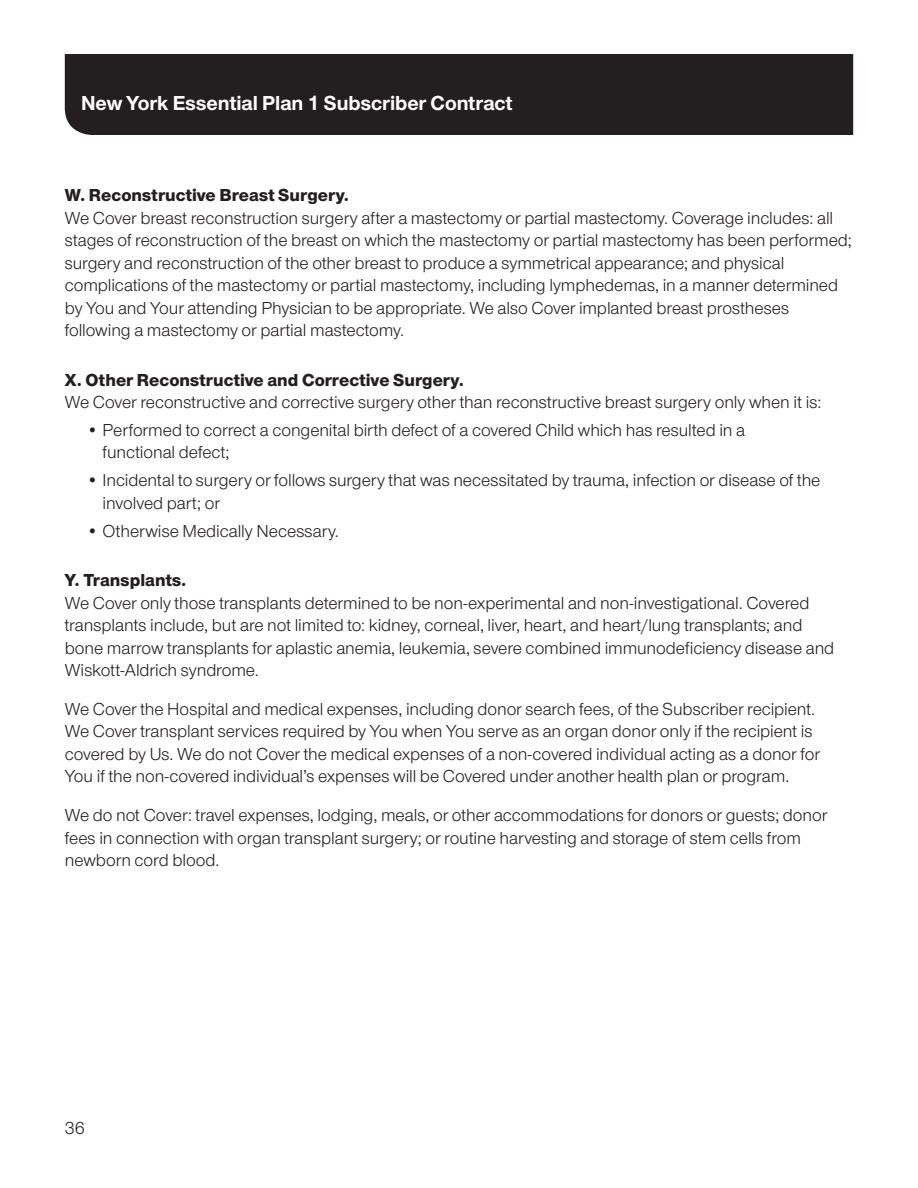
<style>
.page{position:relative;width:918px;height:1188px;background:#fff}
.page>*{position:absolute;margin:0;border:0;box-sizing:border-box;transform-origin:0 0}
.t1{font:700 21px "UHC Sans";color:#fff}
.Body___12_15{font:18px/22.5px "UHC Sans";letter-spacing:-.005em;color:#231f20}
.Body___bullets_12_15{font:18px/22.5px "UHC Sans";letter-spacing:-.005em;color:#231f20}
.Body_BEFORE_bullet{font:18px "UHC Sans";letter-spacing:-.005em;color:#231f20}
.SUB_Subhead___AFTER{font:800 18px "UHC Sans";color:#231f20}
.SUB_Subhead___12_15{font:800 18px "UHC Sans";color:#231f20}
</style>
<div class="page">
<div style="left:65px;top:54px;width:788px;height:81px;background:#231f20"></div>
<p class="t1" style="left:81px;top:88px;width:433px">New York Essential Plan 1 Subscriber Contract</p>
<p class="SUB_Subhead___AFTER" style="left:65px;top:182px;width:286px">W. Reconstructive Breast Surgery.</p>
<p class="Body___12_15" style="left:65px;top:206px;width:789px">We Cover breast reconstruction surgery after a mastectomy or partial mastectomy. Coverage includes: all stages of reconstruction of the breast on which the mastectomy or partial mastectomy has been performed; surgery and reconstruction of the other breast to produce a symmetrical appearance; and physical complications of the mastectomy or partial mastectomy, including lymphedemas, in a manner determined by You and Your attending Physician to be appropriate. We also Cover implanted breast prostheses following a mastectomy or partial mastectomy.</p>
<p class="SUB_Subhead___12_15" style="left:65px;top:367px;width:401px">X. Other Reconstructive and Corrective Surgery.</p>
<p class="Body_BEFORE_bullet" style="left:65px;top:390px;width:758px">We Cover reconstructive and corrective surgery other than reconstructive breast surgery only when it is:</p>
<p class="Body___bullets_12_15" style="left:103px;top:418px;width:644px;text-indent:-16px">• Performed to correct a congenital birth defect of a covered Child which has resulted in a functional defect;</p>
<p class="Body___bullets_12_15" style="left:103px;top:468px;width:719px;text-indent:-16px">• Incidental to surgery or follows surgery that was necessitated by trauma, infection or disease of the involved part; or</p>
<p class="Body___bullets_12_15" style="left:86px;top:519px;width:254px">• Otherwise Medically Necessary.</p>
<p class="SUB_Subhead___AFTER" style="left:65px;top:568px;width:123px">Y. Transplants.</p>
<p class="Body___12_15" style="left:65px;top:591px;width:771px">We Cover only those transplants determined to be non-experimental and non-investigational. Covered transplants include, but are not limited to: kidney, corneal, liver, heart, and heart/lung transplants; and bone marrow transplants for aplastic anemia, leukemia, severe combined immunodeficiency disease and Wiskott-Aldrich syndrome.</p>
<p class="Body___12_15" style="left:65px;top:697px;width:757px">We Cover the Hospital and medical expenses, including donor search fees, of the Subscriber recipient.<br>We Cover transplant services required by You when You serve as an organ donor only if the recipient is covered by Us. We do not Cover the medical expenses of a non-covered individual acting as a donor for You if the non-covered individual’s expenses will be Covered under another health plan or program.</p>
<p class="Body___12_15" style="left:65px;top:803px;width:764px">We do not Cover: travel expenses, lodging, meals, or other accommodations for donors or guests; donor fees in connection with organ transplant surgery; or routine harvesting and storage of stem cells from newborn cord blood.</p>
<p class="Body___12_15" style="left:65px;top:1116px;width:22px">36</p>
</div>
